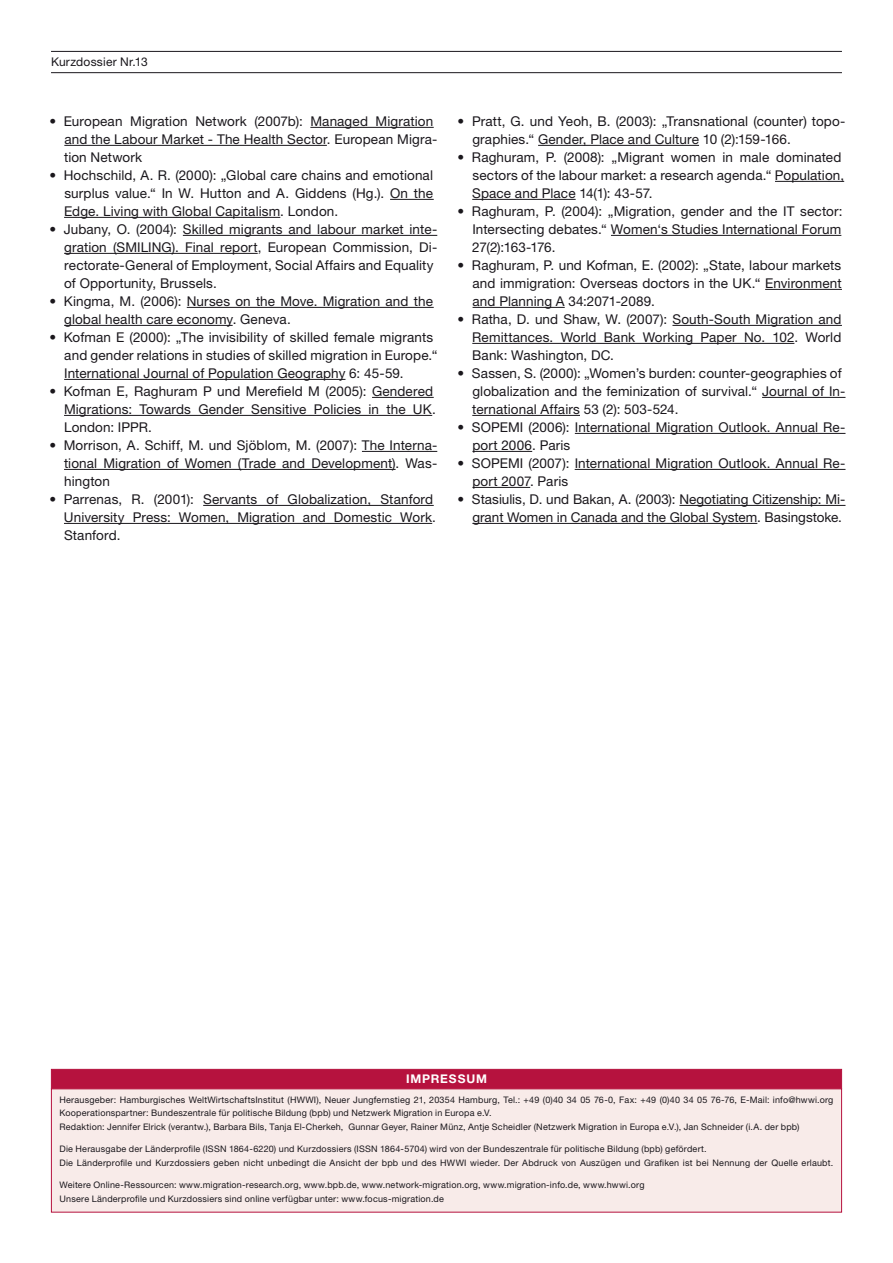
<style>
.page{position:relative;width:893px;height:1263px;background:#fff}
.page>*{position:absolute;margin:0;border:0;box-sizing:border-box;transform-origin:0 0}
.t1{font:13.5px/18px "Helvetica Neue LT Pro";letter-spacing:.01em;color:#1a171c}
.t2{font:12px "Helvetica Neue LT Pro";letter-spacing:.02em;color:#1a171c}
.t3{font:700 12px "Helvetica Neue LT Pro";letter-spacing:.07em;color:#fff}
.t4{font:9px/13.5px "Helvetica Neue LT Pro";letter-spacing:.02em;color:#1a171c}
</style>
<div class="page">
<hr style="left:51px;top:51px;width:791px;height:1px;background:#1a171c">
<hr style="left:51px;top:72px;width:791px;height:1px;background:#1a171c">
<hr style="left:310px;top:127px;width:124px;height:1px;background:#1a171c">
<hr style="left:64px;top:145px;width:263px;height:1px;background:#1a171c">
<hr style="left:390px;top:199px;width:44px;height:1px;background:#1a171c">
<hr style="left:64px;top:217px;width:216px;height:1px;background:#1a171c">
<hr style="left:183px;top:235px;width:254px;height:1px;background:#1a171c">
<hr style="left:64px;top:253px;width:194px;height:1px;background:#1a171c">
<hr style="left:187px;top:307px;width:247px;height:1px;background:#1a171c">
<hr style="left:64px;top:325px;width:169px;height:1px;background:#1a171c">
<hr style="left:64px;top:379px;width:281px;height:1px;background:#1a171c">
<hr style="left:372px;top:397px;width:62px;height:1px;background:#1a171c">
<hr style="left:64px;top:415px;width:368px;height:1px;background:#1a171c">
<hr style="left:362px;top:451px;width:75px;height:1px;background:#1a171c">
<hr style="left:64px;top:469px;width:332px;height:1px;background:#1a171c">
<hr style="left:203px;top:505px;width:231px;height:1px;background:#1a171c">
<hr style="left:64px;top:523px;width:368px;height:1px;background:#1a171c">
<hr style="left:538px;top:145px;width:161px;height:1px;background:#1a171c">
<hr style="left:775px;top:181px;width:69px;height:1px;background:#1a171c">
<hr style="left:472px;top:199px;width:104px;height:1px;background:#1a171c">
<hr style="left:611px;top:235px;width:230px;height:1px;background:#1a171c">
<hr style="left:765px;top:289px;width:77px;height:1px;background:#1a171c">
<hr style="left:473px;top:307px;width:92px;height:1px;background:#1a171c">
<hr style="left:672px;top:325px;width:170px;height:1px;background:#1a171c">
<hr style="left:472px;top:343px;width:322px;height:1px;background:#1a171c">
<hr style="left:762px;top:397px;width:83px;height:1px;background:#1a171c">
<hr style="left:472px;top:415px;width:108px;height:1px;background:#1a171c">
<hr style="left:575px;top:433px;width:270px;height:1px;background:#1a171c">
<hr style="left:472px;top:451px;width:60px;height:1px;background:#1a171c">
<hr style="left:575px;top:469px;width:270px;height:1px;background:#1a171c">
<hr style="left:472px;top:487px;width:58px;height:1px;background:#1a171c">
<hr style="left:679px;top:505px;width:166px;height:1px;background:#1a171c">
<hr style="left:472px;top:523px;width:285px;height:1px;background:#1a171c">
<div style="left:51px;top:1069px;width:791px;height:20px;background:#b6123e;border:1px solid #b6123e"></div>
<div style="left:51px;top:1088px;width:791px;height:124px;background:#f8ebe9;border:1px solid #b6123e"></div>
<p class="t2" style="left:51px;top:54px;width:98px">Kurzdossier Nr.13</p>
<p class="t1" style="left:64px;top:112px;width:375px;text-indent:-15px">• European Migration Network (2007b): Managed Migration and the Labour Market - The Health Sector. European Migra&shy;tion Network</p>
<p class="t1" style="left:64px;top:166px;width:370px;text-align:justify;text-indent:-15px">• Hochschild, A. R. (2000): „Global care chains and emotional surplus value.“ In W. Hutton and A. Giddens (Hg.). On the Edge. Living with Global Capitalism. London.</p>
<p class="t1" style="left:64px;top:220px;width:375px;text-indent:-15px">• Jubany, O. (2004): Skilled migrants and labour market inte&shy;gration (SMILING). Final report, European Commission, Di&shy;rectorate-General of Employment, Social Affairs and Equality of Opportunity, Brussels.</p>
<p class="t1" style="left:64px;top:292px;width:370px;text-indent:-15px">• Kingma, M. (2006): Nurses on the Move. Migration and the global health care economy. Geneva.</p>
<p class="t1" style="left:64px;top:328px;width:375px;text-indent:-15px">• Kofman E (2000): „The invisibility of skilled female migrants and gender relations in studies of skilled migration in Europe.“<br>International Journal of Population Geography 6: 45-59.</p>
<p class="t1" style="left:64px;top:382px;width:373px;text-indent:-15px">• Kofman E, Raghuram P und Merefield M (2005): Gendered<br>Migrations: Towards Gender Sensitive Policies in the UK.<br>London: IPPR.</p>
<p class="t1" style="left:64px;top:436px;width:375px;text-align:justify;text-indent:-15px">• Morrison, A. Schiff, M. und Sjöblom, M. (2007): The Interna&shy;tional Migration of Women (Trade and Development). Was&shy;hington</p>
<p class="t1" style="left:64px;top:490px;width:373px;text-indent:-15px">• Parrenas, R. (2001): Servants of Globalization, Stanford<br>University Press: Women, Migration and Domestic Work.<br>Stanford.</p>
<p class="t1" style="left:472px;top:112px;width:375px;text-indent:-15px">• Pratt, G. und Yeoh, B. (2003): „Transnational (counter) topo&shy;graphies.“ Gender, Place and Culture 10 (2):159-166.</p>
<p class="t1" style="left:472px;top:148px;width:373px;text-indent:-15px">• Raghuram, P. (2008): „Migrant women in male dominated sectors of the labour market: a research agenda.“ Population,<br>Space and Place 14(1): 43-57.</p>
<p class="t1" style="left:472px;top:202px;width:372px;text-align:justify;text-indent:-15px">• Raghuram, P. (2004): „Migration, gender and the IT sector:<br>Intersecting debates.“ Women‘s Studies International Forum 27(2):163-176.</p>
<p class="t1" style="left:473px;top:256px;width:371px;text-align:justify;text-indent:-15px">• Raghuram, P. und Kofman, E. (2002): „State, labour markets and immigration: Overseas doctors in the UK.“ Environment and Planning A 34:2071-2089.</p>
<p class="t1" style="left:472px;top:310px;width:371px;text-align:justify;text-indent:-15px">• Ratha, D. und Shaw, W. (2007): South-South Migration and Remittances. World Bank Working Paper No. 102. World Bank: Washington, DC.</p>
<p class="t1" style="left:472px;top:364px;width:375px;text-indent:-15px">• Sassen, S. (2000): „Women’s burden: counter-geographies of globalization and the feminization of survival.“ Journal of In&shy;ternational Affairs 53 (2): 503-524.</p>
<p class="t1" style="left:472px;top:418px;width:375px;text-indent:-15px">• SOPEMI (2006): International Migration Outlook. Annual Re&shy;port 2006. Paris</p>
<p class="t1" style="left:472px;top:454px;width:375px;text-indent:-15px">• SOPEMI (2007): International Migration Outlook. Annual Re&shy;port 2007. Paris</p>
<p class="t1" style="left:458px;top:490px;width:389px;text-align:right">• Stasiulis, D. und Bakan, A. (2003): Negotiating Citizenship: Mi&shy;grant Women in Canada and the Global System. Basingstoke.</p>
<p class="t3" style="left:406px;top:1071px;width:82px">IMPRESSUM</p>
<p class="t4" style="left:60px;top:1093px;width:775px">Herausgeber: Hamburgisches WeltWirtschaftsInstitut (HWWI), Neuer Jungfernstieg 21, 20354 Hamburg, Tel.: +49 (0)40 34 05 76-0, Fax: +49 (0)40 34 05 76-76, E-Mail: info@hwwi.org<br>Kooperationspartner: Bundeszentrale für politische Bildung (bpb) und Netzwerk Migration in Europa e.V.<br>Redaktion: Jennifer Elrick (verantw.), Barbara Bils, Tanja El-Cherkeh, Gunnar Geyer, Rainer Münz, Antje Scheidler (Netzwerk Migration in Europa e.V.), Jan Schneider (i.A. der bpb)</p>
<p class="t4" style="left:60px;top:1142px;width:775px">Die Herausgabe der Länderprofile (ISSN 1864-6220) und Kurzdossiers (ISSN 1864-5704) wird von der Bundeszentrale für politische Bildung (bpb) gefördert.<br>Die Länderprofile und Kurzdossiers geben nicht unbedingt die Ansicht der bpb und des HWWI wieder. Der Abdruck von Auszügen und Grafiken ist bei Nennung der Quelle erlaubt.</p>
<p class="t4" style="left:60px;top:1178px;width:586px">Weitere Online-Ressourcen: www.migration-research.org, www.bpb.de, www.network-migration.org, www.migration-info.de, www.hwwi.org<br>Unsere Länderprofile und Kurzdossiers sind online verfügbar unter: www.focus-migration.de</p>
</div>
